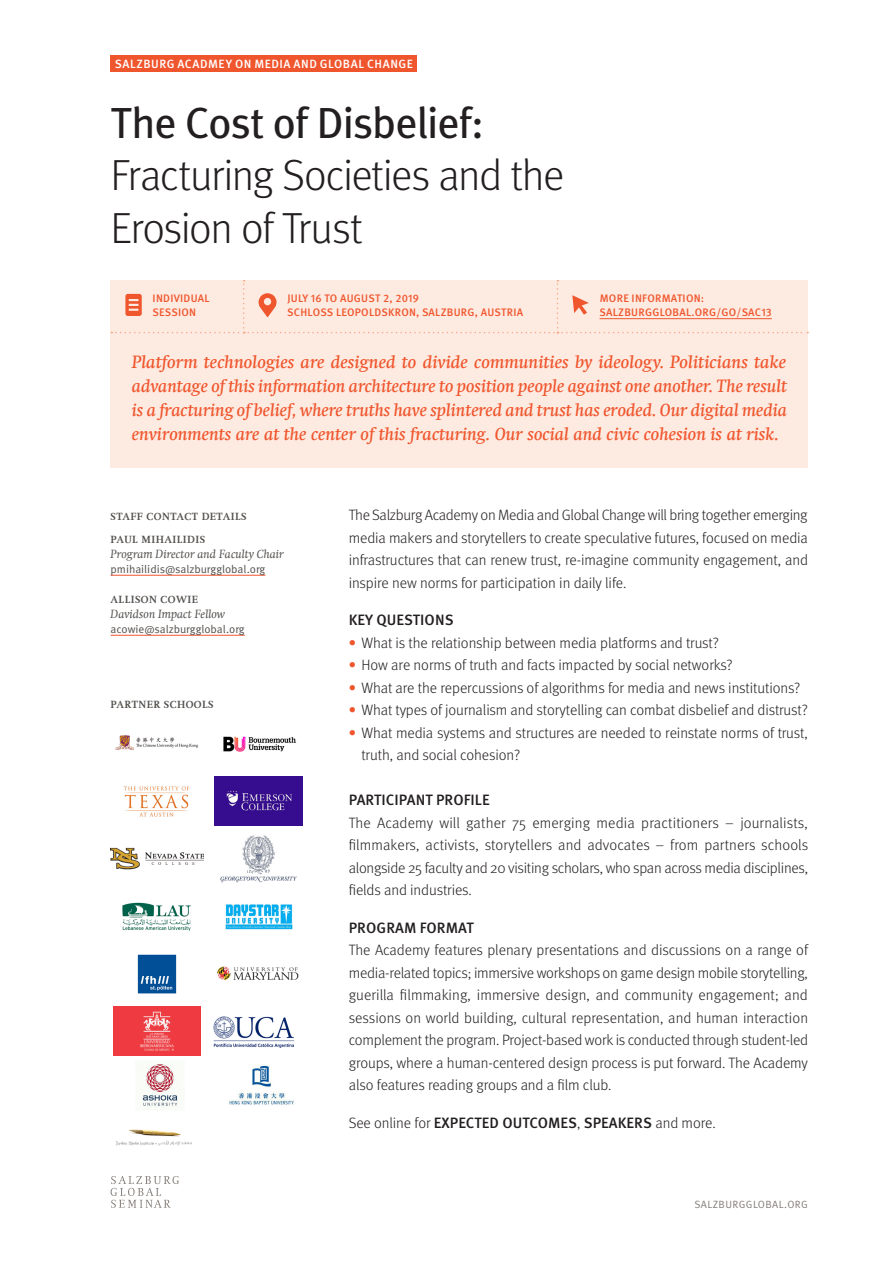
<style>
.page{position:relative;width:893px;height:1263px;background:#fff}
.page>*{position:absolute;margin:0;border:0;box-sizing:border-box;transform-origin:0 0}
.h1_subheader{font:300 43.5px/52.5px "Meta Pro";letter-spacing:-.03em;color:#231f20}
.h1_heading{font:43.5px "Meta Pro";letter-spacing:-.03em;color:#231f20}
.blurb_intro_text{font:italic 500 18px/24px "Swift Com";letter-spacing:-.005em;color:#f0562e;text-align:justify}
.body_basic{font:300 15px/22.5px "Meta Pro";letter-spacing:-.005em;color:#231f20;text-align:justify}
.body_basic-2{font:500 15px "Meta Pro";letter-spacing:.005em;color:#231f20}
.body_inline_heading{font:500 15px "Meta Pro";letter-spacing:.005em;color:#231f20}
.staff_contact_email{font:italic 12px "Swift Com";color:#524f4c}
.page_section_tag{font:500 12px "Meta Pro";letter-spacing:.04em;color:#fff}
.staff_contact_email-2{font:11.25px "Meta Pro Norm";letter-spacing:-.005em;color:#524f4c}
.infoblock_meta_data{font:500 10.8px "Meta Pro";letter-spacing:.025em;color:#f0562e}
.staff_contact_name{font:700 10.5px "Swift Com";letter-spacing:.04em;color:#524f4c}
.left_column_metadata{font:700 10.5px "Swift Com";letter-spacing:.04em;color:#524f4c}
.t1{font:10.5px "Meta Pro Norm";letter-spacing:.04em;color:#837c77}
.left_column_base_sty{font:700 10.5px "Swift Com";letter-spacing:.04em;color:#524f4c}
.s1{font-weight:700;color:#f0562e}
.s2{font-weight:300}
</style>
<div class="page">
<svg style="left:111px;top:1176px;width:68px;height:32px"></svg>
<hr style="left:111px;top:575px;width:154px;height:1px;background:#f0562e">
<hr style="left:111px;top:635px;width:134px;height:1px;background:#f0562e">
<div style="left:111px;top:55px;width:306px;height:17px;background:#f0562e"></div>
<div style="left:111px;top:280px;width:697px;height:188px;background:#fdebe1"></div>
<svg style="left:111px;top:280px;width:697px;height:53px"></svg>
<img style="left:122px;top:902px;width:69px;height:29px">
<img style="left:225px;top:904px;width:68px;height:26px">
<img style="left:115px;top:735px;width:84px;height:15px">
<img style="left:223px;top:736px;width:73px;height:16px">
<img style="left:137px;top:954px;width:40px;height:40px">
<img style="left:217px;top:966px;width:82px;height:14px">
<img style="left:123px;top:786px;width:67px;height:31px">
<img style="left:215px;top:777px;width:87px;height:49px">
<img style="left:113px;top:1006px;width:88px;height:50px">
<img style="left:213px;top:1016px;width:82px;height:32px">
<img style="left:111px;top:847px;width:92px;height:23px">
<img style="left:220px;top:835px;width:77px;height:48px">
<img style="left:142px;top:1064px;width:36px;height:44px">
<img style="left:228px;top:1065px;width:67px;height:40px">
<img style="left:115px;top:1129px;width:77px;height:17px">
<p class="page_section_tag" style="left:115px;top:54px;width:299px">SALZBURG ACADMEY ON MEDIA AND GLOBAL CHANGE</p>
<p class="h1_heading" style="left:111px;top:89px;width:375px">The Cost of Disbelief:</p>
<p class="h1_subheader" style="left:111px;top:147px;width:455px">Fracturing Societies and the<br>Erosion of Trust</p>
<p class="infoblock_meta_data" style="left:600px;top:290px;width:106px">MORE INFORMATION:</p>
<p class="infoblock_meta_data" style="left:600px;top:304px;width:174px">SALZBURGGLOBAL.ORG/GO/SAC13</p>
<p class="blurb_intro_text" style="left:132px;top:350px;width:657px">Platform technologies are designed to divide communities by ideology. Politicians take advantage of this information architecture to position people against one another. The result is a fracturing of belief, where truths have splintered and trust has eroded. Our digital media environments are at the center of this fracturing. Our social and civic cohesion is at risk.</p>
<p class="infoblock_meta_data" style="left:153px;top:290px;width:59px">INDIVIDUAL</p>
<p class="infoblock_meta_data" style="left:152px;top:304px;width:45px">SESSION</p>
<p class="infoblock_meta_data" style="left:287px;top:290px;width:133px">JULY 16 TO AUGUST 2, 2019</p>
<p class="infoblock_meta_data" style="left:287px;top:304px;width:238px">SCHLOSS LEOPOLDSKRON, SALZBURG, AUSTRIA</p>
<p class="left_column_metadata" style="left:111px;top:510px;width:138px">STAFF CONTACT DETAILS</p>
<p class="staff_contact_name" style="left:111px;top:533px;width:96px">PAUL MIHAILIDIS</p>
<p class="staff_contact_email" style="left:111px;top:546px;width:175px">Program Director and Faculty Chair</p>
<p class="staff_contact_email-2" style="left:111px;top:560px;width:156px">pmihailidis@salzburgglobal.org</p>
<p class="staff_contact_name" style="left:111px;top:593px;width:89px">ALLISON COWIE</p>
<p class="staff_contact_email" style="left:111px;top:606px;width:116px">Davidson Impact Fellow</p>
<p class="staff_contact_email-2" style="left:111px;top:620px;width:136px">acowie@salzburgglobal.org</p>
<p class="left_column_base_sty" style="left:111px;top:698px;width:105px">PARTNER SCHOOLS</p>
<p class="body_basic" style="left:349px;top:503px;width:461px">The Salzburg Academy on Media and Global Change will bring together emerging media makers and storytellers to create speculative futures, focused on media infrastructures that can renew trust, re-imagine community engagement, and inspire new norms for participation in daily life.</p>
<p class="body_inline_heading" style="left:349px;top:608px;width:106px">KEY QUESTIONS</p>
<p class="body_basic" style="left:349px;top:630px;width:372px"><span class="s1">•</span> What is the relationship between media platforms and trust?</p>
<p class="body_basic" style="left:349px;top:653px;width:386px"><span class="s1">•</span> How are norms of truth and facts impacted by social networks?</p>
<p class="body_basic" style="left:349px;top:675px;width:453px"><span class="s1">•</span> What are the repercussions of algorithms for media and news institutions?</p>
<p class="body_basic" style="left:349px;top:698px;width:461px"><span class="s1">•</span> What types of journalism and storytelling can combat disbelief and distrust?</p>
<p class="body_basic" style="left:361px;top:720px;width:448px;text-indent:-13px"><span class="s1">•</span> What media systems and structures are needed to reinstate norms of trust, truth, and social cohesion?</p>
<p class="body_inline_heading" style="left:349px;top:788px;width:142px">PARTICIPANT PROFILE</p>
<p class="body_basic" style="left:349px;top:810px;width:461px">The Academy will gather 75 emerging media practitioners – journalists, filmmakers, activists, storytellers and advocates – from partners schools alongside 25 faculty and 20 visiting scholars, who span across media disciplines, fields and industries.</p>
<p class="body_inline_heading" style="left:349px;top:916px;width:126px">PROGRAM FORMAT</p>
<p class="body_basic" style="left:349px;top:938px;width:461px">The Academy features plenary presentations and discussions on a range of media-related topics; immersive workshops on game design mobile storytelling, guerilla filmmaking, immersive design, and community engagement; and sessions on world building, cultural representation, and human interaction complement the program. Project-based work is conducted through student-led groups, where a human-centered design process is put forward. The Academy also features reading groups and a film club.</p>
<p class="body_basic-2" style="left:349px;top:1111px;width:368px"><span class="s2">See online for</span> EXPECTED OUTCOMES<span class="s2">,</span> SPEAKERS <span class="s2">and more.</span></p>
<p class="t1" style="left:695px;top:1196px;width:115px">SALZBURGGLOBAL.ORG</p>
</div>
